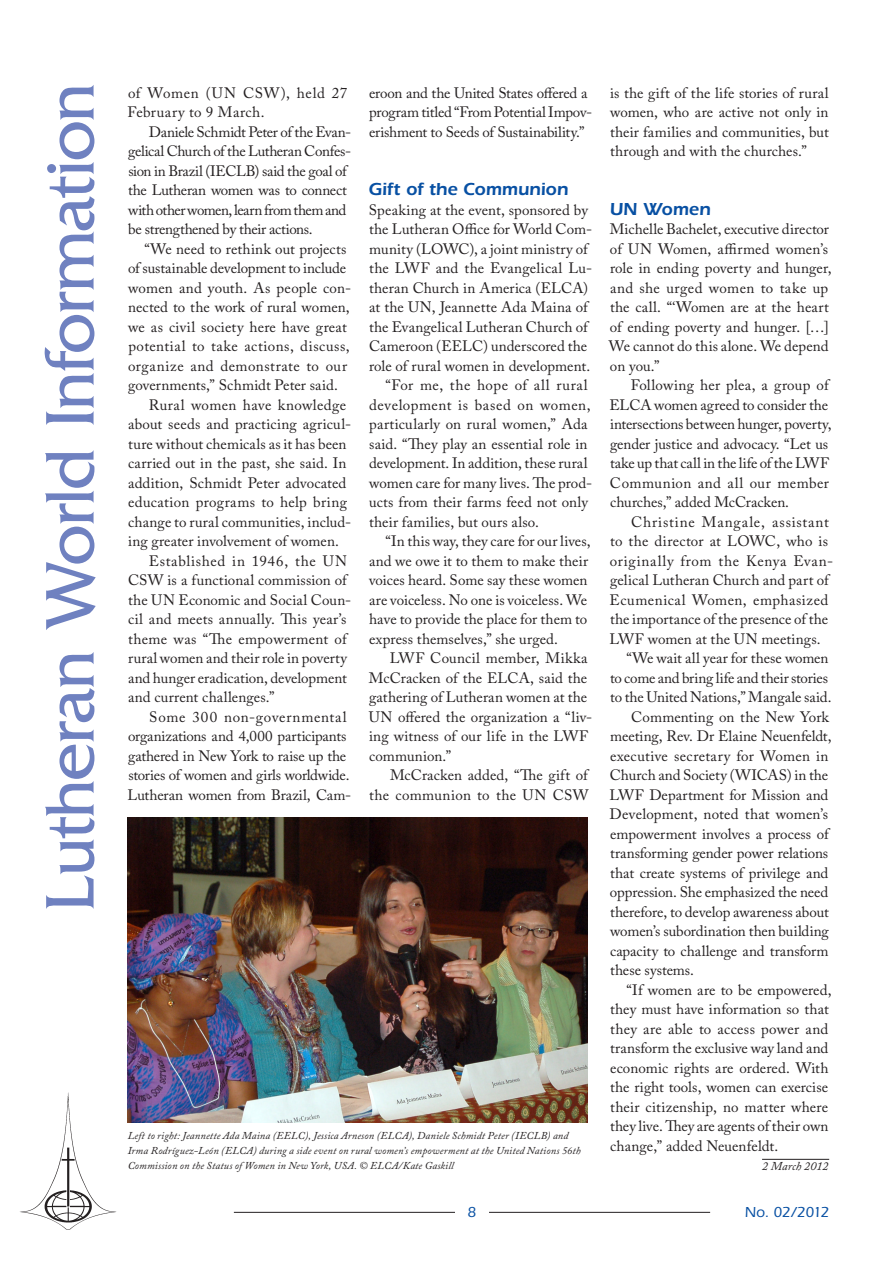
<style>
.page{position:relative;width:893px;height:1263px;background:#fff}
.page>*{position:absolute;margin:0;border:0;box-sizing:border-box;transform-origin:0 0}
.t1{font:72px "Friz Quadrata";letter-spacing:-.02em;color:#6f81c0}
.Heading_3{font:600 18px "Itc Eras";color:#0850a3}
.Normal_first{font:15px/19.5px "Adobe Caslon Pro";letter-spacing:.005em;color:#231f20}
.Normal_first-2{font:15px/19.5px "Adobe Caslon Pro";letter-spacing:-.025em;color:#231f20}
.Normal_first-3{font:15px/19.5px "Adobe Caslon Pro";letter-spacing:-.015em;color:#231f20}
.Normal_first_byline{font:15px/19.5px "Adobe Caslon Pro";letter-spacing:.04em;color:#231f20}
.t2{font:500 15px "Itc Eras";letter-spacing:-.035em;color:#0850a3}
.Date{font:italic 12px "Adobe Caslon Pro";letter-spacing:.005em;color:#231f20}
.Captions{font:italic 10.5px/15px "Adobe Caslon Pro";letter-spacing:.015em;color:#231f20}
</style>
<div class="page">
<hr style="left:489px;top:1212px;width:221px;height:1px;background:#231f20">
<hr style="left:234px;top:1212px;width:221px;height:1px;background:#231f20">
<img style="left:20px;top:1092px;width:97px;height:138px">
<hr style="left:762px;top:1159px;width:67px;height:1px;background:#231f20">
<img style="left:128px;top:817px;width:460px;height:306px">
<h1 class="t1" style="left:30px;top:912px;width:830px;rotate:-90deg">Lutheran World Information</h1>
<p class="Normal_first_byline" style="left:128px;top:83px;width:221px">of Women (UN CSW), held 27<br>February to 9 March.</p>
<p class="Normal_first-2" style="left:128px;top:122px;width:225px;text-indent:21px">Daniele Schmidt Peter of the Evan&shy;gelical Church of the Lutheran Confes&shy;sion in Brazil (IECLB) said the goal of the Lutheran women was to connect with other women, learn from them and be strengthened by their actions.</p>
<p class="Normal_first" style="left:128px;top:239px;width:225px;text-indent:16px">“We need to rethink out projects of sustainable development to include women and youth. As people con&shy;nected to the work of rural women, we as civil society here have great potential to take actions, discuss, organize and demonstrate to our governments,” Schmidt Peter said.</p>
<p class="Normal_first" style="left:128px;top:395px;width:225px;text-indent:21px">Rural women have knowledge about seeds and practicing agricul&shy;ture without chemicals as it has been carried out in the past, she said. In addition, Schmidt Peter advocated education programs to help bring change to rural communities, includ&shy;ing greater involvement of women.</p>
<p class="Normal_first" style="left:128px;top:551px;width:225px;text-indent:21px">Established in 1946, the UN<br>CSW is a functional commission of the UN Economic and Social Coun&shy;cil and meets annually. This year’s theme was “The empowerment of rural women and their role in poverty and hunger eradication, development and current challenges.”</p>
<p class="Normal_first" style="left:128px;top:707px;width:225px;text-indent:22px">Some 300 non-governmental organizations and 4,000 participants gathered in New York to raise up the stories of women and girls worldwide.<br>Lutheran women from Brazil, Cam-</p>
<p class="Normal_first-3" style="left:369px;top:83px;width:224px">eroon and the United States offered a program titled “From Potential Impov&shy;erishment to Seeds of Sustainability.”</p>
<p class="Heading_3" style="left:368px;top:179px;width:201px">Gift of the Communion</p>
<p class="Normal_first" style="left:369px;top:200px;width:225px">Speaking at the event, sponsored by the Lutheran Office for World Com&shy;munity (LOWC), a joint ministry of the LWF and the Evangelical Lu&shy;theran Church in America (ELCA) at the UN, Jeannette Ada Maina of the Evangelical Lutheran Church of Cameroon (EELC) underscored the role of rural women in development.</p>
<p class="Normal_first" style="left:369px;top:375px;width:225px;text-indent:16px">“For me, the hope of all rural development is based on women, particularly on rural women,” Ada said. “They play an essential role in development. In addition, these rural women care for many lives. The prod&shy;ucts from their farms feed not only their families, but ours also.</p>
<p class="Normal_first" style="left:369px;top:531px;width:223px;text-indent:16px">“In this way, they care for our lives, and we owe it to them to make their voices heard. Some say these women are voiceless. No one is voiceless. We have to provide the place for them to express themselves,” she urged.</p>
<p class="Normal_first" style="left:369px;top:648px;width:225px;text-indent:21px">LWF Council member, Mikka<br>McCracken of the ELCA, said the gathering of Lutheran women at the<br>UN offered the organization a “liv&shy;ing witness of our life in the LWF communion.”</p>
<p class="Normal_first" style="left:369px;top:765px;width:221px;text-align:right">McCracken added, “The gift of the communion to the UN CSW</p>
<p class="Captions" style="left:128px;top:1128px;width:455px">Left to right: Jeannette Ada Maina (EELC), Jessica Arneson (ELCA), Daniele Schmidt Peter (IECLB) and<br>Irma Rodríguez-León (ELCA) during a side event on rural women’s empowerment at the United Nations 56th<br>Commission on the Status of Women in New York, USA. © ELCA/Kate Gaskill</p>
<p class="Normal_first" style="left:610px;top:83px;width:220px;text-align:justify">is the gift of the life stories of rural women, who are active not only in their families and communities, but through and with the churches.”</p>
<p class="Heading_3" style="left:610px;top:198px;width:102px">UN Women</p>
<p class="Normal_first" style="left:609px;top:219px;width:224px">Michelle Bachelet, executive director of UN Women, affirmed women’s role in ending poverty and hunger, and she urged women to take up the call. “‘Women are at the heart of ending poverty and hunger. […]<br>We cannot do this alone. We depend on you.”</p>
<p class="Normal_first" style="left:609px;top:375px;width:224px;text-indent:21px">Following her plea, a group of ELCA women agreed to consider the intersections between hunger, poverty, gender justice and advocacy. “Let us take up that call in the life of the LWF Communion and all our member churches,” added McCracken.</p>
<p class="Normal_first" style="left:609px;top:512px;width:225px;text-indent:22px">Christine Mangale, assistant to the director at LOWC, who is originally from the Kenya Evan&shy;gelical Lutheran Church and part of<br>Ecumenical Women, emphasized the importance of the presence of the<br>LWF women at the UN meetings.</p>
<p class="Normal_first" style="left:610px;top:648px;width:223px;text-indent:16px">“We wait all year for these women to come and bring life and their stories to the United Nations,” Mangale said.</p>
<p class="Normal_first" style="left:609px;top:707px;width:224px;text-indent:22px">Commenting on the New York meeting, Rev. Dr Elaine Neuenfeldt, executive secretary for Women in Church and Society (WICAS) in the LWF Department for Mission and Development, noted that women’s empowerment involves a process of transforming gender power relations that create systems of privilege and oppression. She emphasized the need therefore, to develop awareness about women’s subordination then building capacity to challenge and transform these systems.</p>
<p class="Normal_first" style="left:610px;top:980px;width:223px;text-indent:16px">“If women are to be empowered, they must have information so that they are able to access power and transform the exclusive way land and economic rights are ordered. With the right tools, women can exercise their citizenship, no matter where they live. They are agents of their own change,” added Neuenfeldt.</p>
<p class="Date" style="left:762px;top:1159px;width:68px">2 March 2012</p>
<p class="t2" style="left:467px;top:1203px;width:10px">8</p>
<p class="t2" style="left:745px;top:1203px;width:86px">No. 02/2012</p>
</div>
